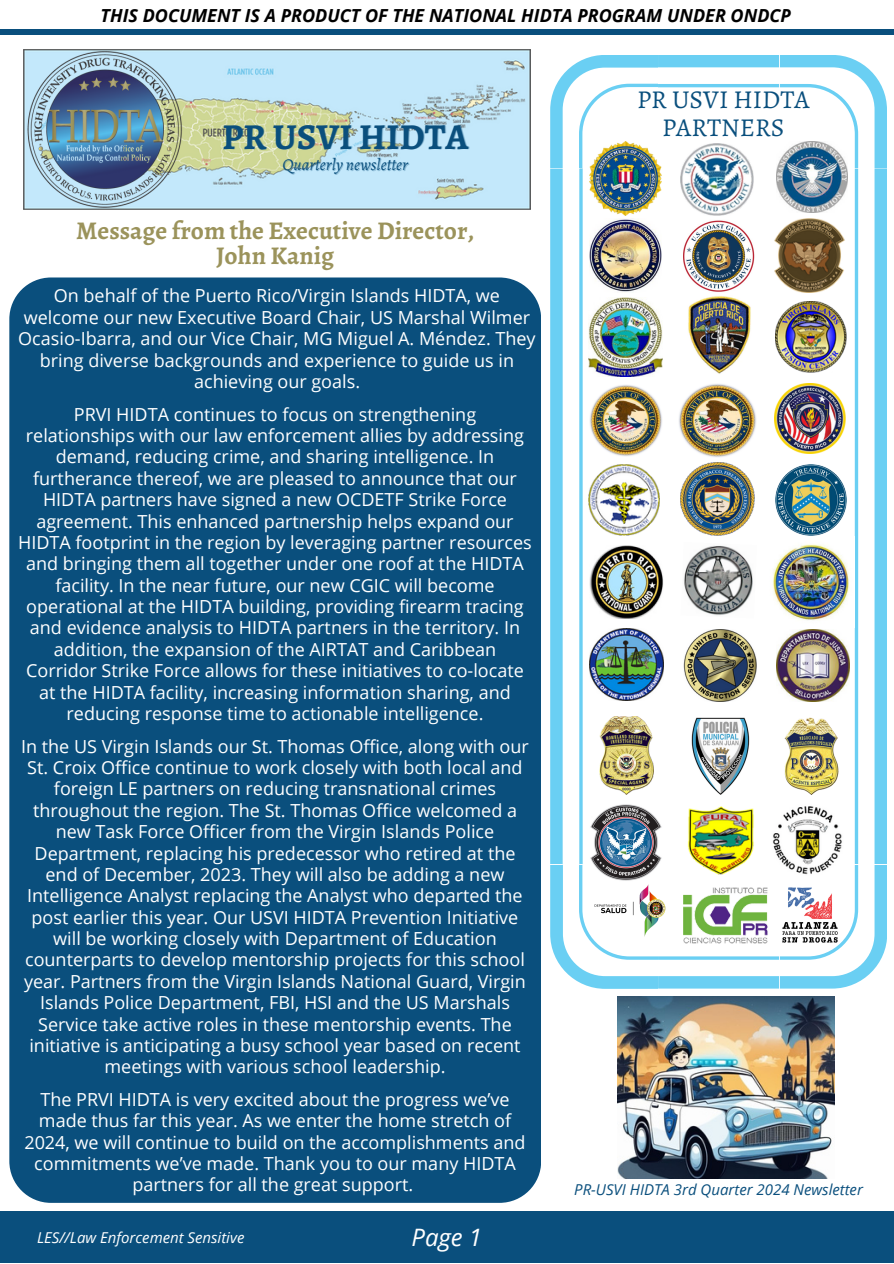
<style>
.page{position:relative;width:894px;height:1264px;background:#fff}
.page>*{position:absolute;margin:0;border:0;box-sizing:border-box;transform-origin:0 0}
.t1{font:700 36.45px "Alegreya";color:#0a4f7d}
.t2{font:25.8px/28.2px "Alegreya";color:#0a4f7d;text-align:center}
.t3{font:700 25.5px/24.8px "Alegreya";color:#9b935b;text-align:center}
.t4{font:italic 24px "Open Sans";color:#fff}
.t5{font:18px/21.3px "Open Sans";color:#fff;text-align:center}
.t6{font:italic 700 18px "Open Sans";color:#000}
.t7{font:italic 16.65px "Alegreya";color:#0a4f7d}
.t8{font:italic 15px "Open Sans";color:#0a4f7d}
.t9{font:italic 15px "Open Sans";color:#fff}
</style>
<div class="page">
<svg style="left:550px;top:55px;width:336px;height:933px"></svg>
<img style="left:767px;top:536px;width:87px;height:91px">
<img style="left:589px;top:141px;width:72px;height:74px">
<img style="left:680px;top:542px;width:76px;height:76px">
<img style="left:775px;top:464px;width:71px;height:71px">
<img style="left:772px;top:218px;width:74px;height:75px">
<img style="left:589px;top:546px;width:74px;height:73px">
<img style="left:772px;top:717px;width:77px;height:78px">
<img style="left:687px;top:295px;width:63px;height:79px">
<img style="left:588px;top:298px;width:73px;height:79px">
<img style="left:775px;top:302px;width:71px;height:71px">
<img style="left:599px;top:717px;width:54px;height:77px">
<img style="left:773px;top:383px;width:71px;height:70px">
<img style="left:680px;top:143px;width:73px;height:72px">
<img style="left:589px;top:218px;width:72px;height:75px">
<img style="left:184px;top:49px;width:346px;height:161px">
<img style="left:23px;top:49px;width:161px;height:161px">
<img style="left:589px;top:628px;width:74px;height:72px">
<img style="left:776px;top:141px;width:71px;height:71px">
<img style="left:588px;top:464px;width:71px;height:71px">
<img style="left:678px;top:383px;width:78px;height:74px">
<img style="left:589px;top:384px;width:73px;height:72px">
<div style="left:0;top:1211px;width:893px;height:52px;background:#0a4f7d"></div>
<img style="left:683px;top:629px;width:73px;height:72px">
<img style="left:589px;top:803px;width:73px;height:77px">
<img style="left:680px;top:462px;width:74px;height:73px">
<img style="left:691px;top:717px;width:58px;height:78px">
<img style="left:687px;top:803px;width:66px;height:72px">
<div style="left:0;top:29px;width:893px;height:6px;background:#0a4f7d"></div>
<img style="left:770px;top:803px;width:73px;height:74px">
<img style="left:683px;top:887px;width:85px;height:57px">
<img style="left:583px;top:880px;width:94px;height:59px">
<img style="left:780px;top:886px;width:58px;height:57px">
<img style="left:776px;top:629px;width:72px;height:72px">
<div style="left:9px;top:277px;width:532px;height:925px;background:#0a4f7d;border-radius:42px"></div>
<img style="left:683px;top:219px;width:71px;height:73px">
<img style="left:617px;top:996px;width:216px;height:182px">
<p class="t6" style="left:100px;top:3px;width:691px">THIS DOCUMENT IS A PRODUCT OF THE NATIONAL HIDTA PROGRAM UNDER ONDCP</p>
<p class="t1" style="left:222px;top:112px;width:248px">PR USVI HIDTA</p>
<p class="t7" style="left:282px;top:153px;width:127px">Quarterly newsletter</p>
<p class="t3" style="left:76px;top:218px;width:399px">Message from the Executive Director,<br>John Kanig</p>
<p class="t5" style="left:18px;top:285px;width:518px">On behalf of the Puerto Rico/Virgin Islands HIDTA, we welcome our new Executive Board Chair, US Marshal Wilmer Ocasio-Ibarra, and our Vice Chair, MG Miguel A. Méndez. They bring diverse backgrounds and experience to guide us in achieving our goals.</p>
<p class="t5" style="left:18px;top:403px;width:515px">PRVI HIDTA continues to focus on strengthening relationships with our law enforcement allies by addressing demand, reducing crime, and sharing intelligence. In furtherance thereof, we are pleased to announce that our HIDTA partners have signed a new OCDETF Strike Force agreement. This enhanced partnership helps expand our HIDTA footprint in the region by leveraging partner resources and bringing them all together under one roof at the HIDTA facility. In the near future, our new CGIC will become operational at the HIDTA building, providing firearm tracing and evidence analysis to HIDTA partners in the territory. In addition, the expansion of the AIRTAT and Caribbean Corridor Strike Force allows for these initiatives to co-locate at the HIDTA facility, increasing information sharing, and reducing response time to actionable intelligence.</p>
<h3 class="t5" style="left:21px;top:735px;width:509px">In the US Virgin Islands our St. Thomas Office, along with our St. Croix Office continue to work closely with both local and foreign LE partners on reducing transnational crimes throughout the region. The St. Thomas Office welcomed a new Task Force Officer from the Virgin Islands Police Department, replacing his predecessor who retired at the end of December, 2023. They will also be adding a new Intelligence Analyst replacing the Analyst who departed the post earlier this year. Our USVI HIDTA Prevention Initiative will be working closely with Department of Education counterparts to develop mentorship projects for this school year. Partners from the Virgin Islands National Guard, Virgin Islands Police Department, FBI, HSI and the US Marshals Service take active roles in these mentorship events. The initiative is anticipating a busy school year based on recent meetings with various school leadership.</h3>
<p class="t5" style="left:24px;top:1088px;width:502px">The PRVI HIDTA is very excited about the progress we’ve made thus far this year. As we enter the home stretch of 2024, we will continue to build on the accomplishments and commitments we’ve made. Thank you to our many HIDTA partners for all the great support.</p>
<p class="t9" style="left:37px;top:1226px;width:209px">LES//Law Enforcement Sensitive</p>
<p class="t4" style="left:411px;top:1220px;width:72px">Page 1</p>
<p class="t2" style="left:636px;top:85px;width:174px">PR USVI HIDTA<br>PARTNERS</p>
<p class="t8" style="left:574px;top:1179px;width:290px">PR-USVI HIDTA 3rd Quarter 2024 Newsletter</p>
</div>
